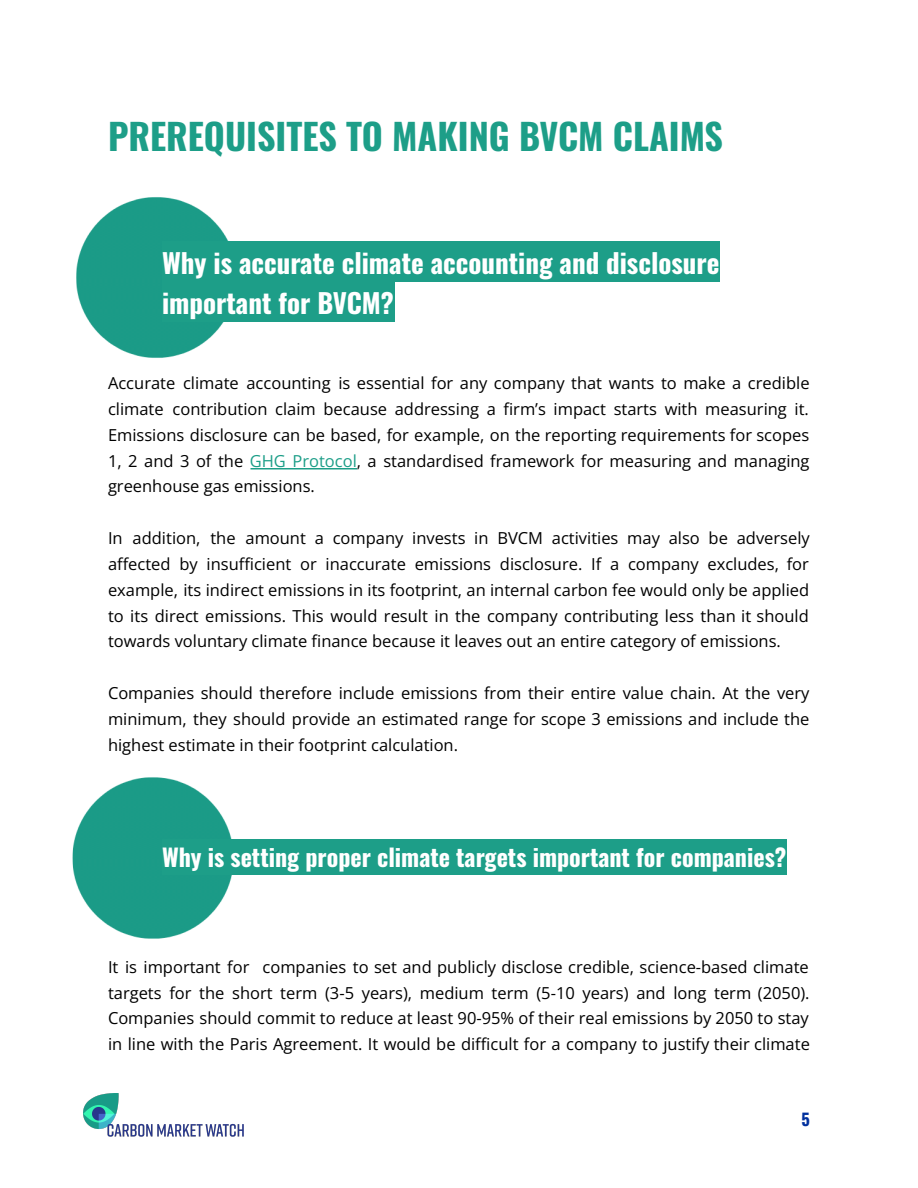
<style>
.page{position:relative;width:918px;height:1188px;background:#fff}
.page>*{position:absolute;margin:0;border:0;box-sizing:border-box;transform-origin:0 0}
.t1{font:700 36px "Oswald";color:#1d9e88}
.t2{font:700 27px/40px "Oswald";color:#fff}
.t3{font:700 24px "Oswald";color:#fff}
.t4{font:16.5px/25.8px "Open Sans";color:#000;text-align:justify}
.t5{font:700 16.5px "Oswald";color:#00309e}
.s1{color:#1d9e88}
</style>
<div class="page">
<img style="left:83px;top:1093px;width:161px;height:44px">
<img style="left:76px;top:197px;width:162px;height:161px">
<img style="left:72px;top:777px;width:163px;height:162px">
<div style="left:162px;top:242px;width:558px;height:40px;background:#1d9e88"></div>
<div style="left:162px;top:282px;width:232px;height:40px;background:#1d9e88"></div>
<div style="left:162px;top:839px;width:625px;height:35px;background:#1d9e88"></div>
<hr style="left:250px;top:468px;width:107px;height:2px;background:#1d9e88">
<h1 class="t1" style="left:108px;top:108px;width:617px">PREREQUISITES TO MAKING BVCM CLAIMS</h1>
<h2 class="t2" style="left:162px;top:242px;width:559px">Why is accurate climate accounting and disclosure important for BVCM?</h2>
<p class="t4" style="left:108px;top:370px;width:703px">Accurate climate accounting is essential for any company that wants to make a credible climate contribution claim because addressing a fi rm’s impact starts with measuring it.<br>Emissions disclosure can be based, for example, on the reporting requirements for scopes 1, 2 and 3 of the <span class="s1">GHG Protocol</span>, a standardised framework for measuring and managing greenhouse gas emissions.</p>
<p class="t4" style="left:108px;top:525px;width:703px">In addition, the amount a company invests in BVCM activities may also be adversely affected by insufficient or inaccurate emissions disclosure. If a company excludes, for example, its indirect emissions in its footprint, an internal carbon fee would only be applied to its direct emissions. This would result in the company contributing less than it should towards voluntary climate fi nance because it leaves out an entire category of emissions.</p>
<p class="t4" style="left:108px;top:680px;width:703px">Companies should therefore include emissions from their entire value chain. At the very minimum, they should provide an estimated range for scope 3 emissions and include the highest estimate in their footprint calculation.</p>
<h3 class="t3" style="left:162px;top:839px;width:626px">Why is setting proper climate targets important for companies?</h3>
<p class="t4" style="left:108px;top:953px;width:703px">It is important for companies to set and publicly disclose credible, science-based climate targets for the short term (3-5 years), medium term (5-10 years) and long term (2050).<br>Companies should commit to reduce at least 90-95% of their real emissions by 2050 to stay in line with the Paris Agreement. It would be difficult for a company to justify their climate</p>
<p class="t5" style="left:802px;top:1106px;width:10px">5</p>
</div>
